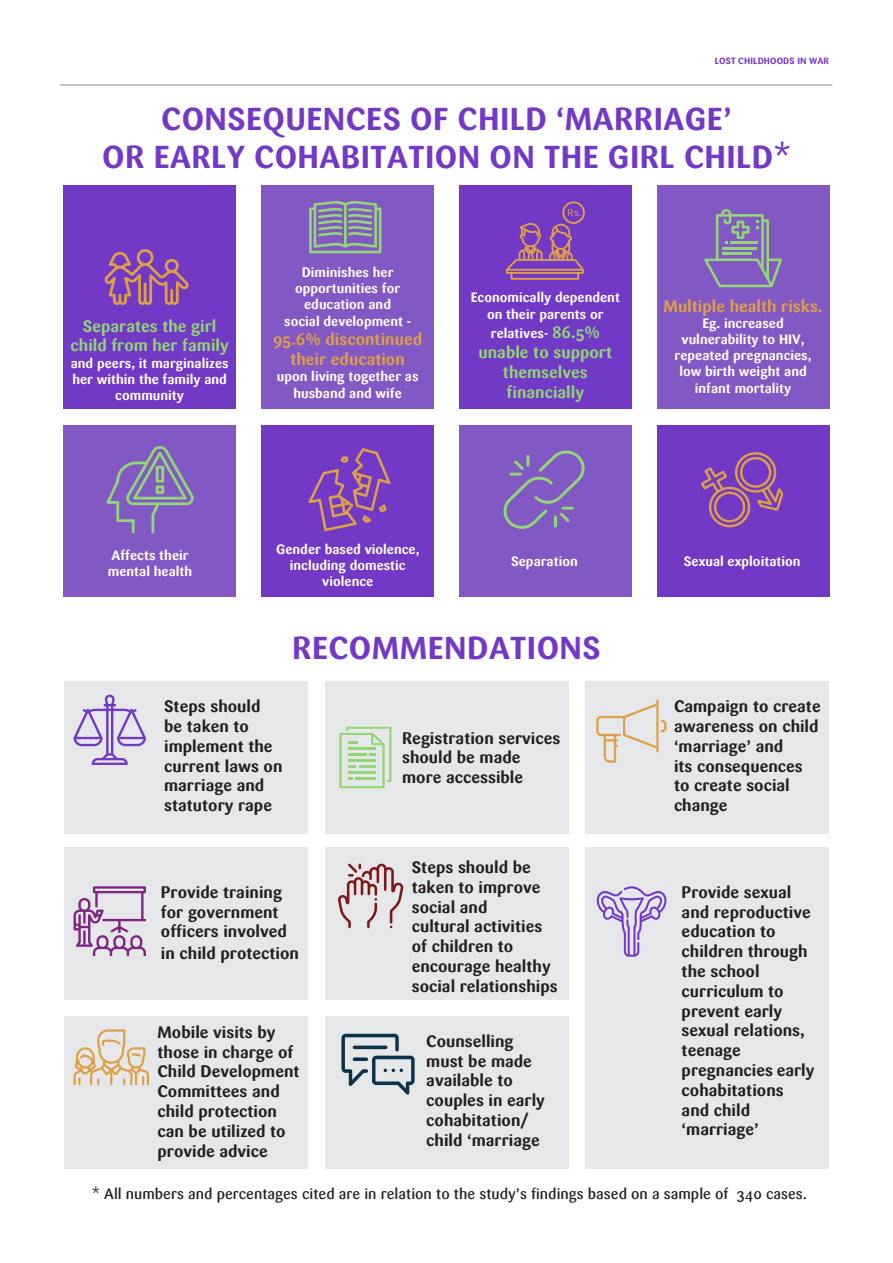
<style>
.page{position:relative;width:893px;height:1263px;background:#fff}
.page>*{position:absolute;margin:0;border:0;box-sizing:border-box;transform-origin:0 0}
.t1{font:700 31.5px "Sari";letter-spacing:.015em;color:#7238c6}
.t2{font:700 16.5px/19.8px "Sari";color:#231f20}
.t3{font:700 16.5px/19.8px "Sari";color:#92d676;text-align:center}
.t4{font:700 16.5px/19.8px "Sari";color:#de9f49;text-align:center}
.t5{font:500 15px "Sari";color:#231f20}
.t6{font:700 13.5px/16.2px "Sari";color:#fff;text-align:center}
.t7{font:700 9px "Sari";letter-spacing:.015em;color:#7238c6}
.s1{font-size:16.5px;color:#92d676}
</style>
<div class="page">
<hr style="left:60px;top:85px;width:772px;height:1px;background:#808285">
<div style="left:586px;top:848px;width:243px;height:321px;background:#e6e7e9"></div>
<div style="left:65px;top:681px;width:243px;height:152px;background:#e6e7e9"></div>
<div style="left:65px;top:848px;width:243px;height:152px;background:#e6e7e9"></div>
<div style="left:65px;top:1017px;width:243px;height:152px;background:#e6e7e9"></div>
<div style="left:325px;top:848px;width:244px;height:152px;background:#e6e7e9"></div>
<div style="left:325px;top:1017px;width:244px;height:152px;background:#e6e7e9"></div>
<div style="left:325px;top:681px;width:244px;height:152px;background:#e6e7e9"></div>
<div style="left:586px;top:681px;width:243px;height:152px;background:#e6e7e9"></div>
<div style="left:64px;top:186px;width:172px;height:223px;background:#7238c6"></div>
<div style="left:64px;top:426px;width:172px;height:171px;background:#8258c4"></div>
<div style="left:459px;top:186px;width:172px;height:223px;background:#7238c6"></div>
<div style="left:459px;top:426px;width:172px;height:171px;background:#8258c4"></div>
<div style="left:261px;top:186px;width:173px;height:223px;background:#8258c4"></div>
<div style="left:261px;top:426px;width:173px;height:171px;background:#7238c6"></div>
<div style="left:657px;top:186px;width:172px;height:223px;background:#8258c4"></div>
<div style="left:657px;top:426px;width:172px;height:171px;background:#7238c6"></div>
<svg style="left:704px;top:209px;width:78px;height:78px"></svg>
<svg style="left:106px;top:446px;width:88px;height:87px"></svg>
<svg style="left:506px;top:201px;width:79px;height:79px"></svg>
<svg style="left:701px;top:452px;width:82px;height:76px"></svg>
<svg style="left:74px;top:694px;width:72px;height:71px"></svg>
<svg style="left:339px;top:727px;width:52px;height:61px"></svg>
<hr style="left:355px;top:778px;width:21px;height:2px;background:#92d676">
<svg style="left:596px;top:699px;width:70px;height:64px"></svg>
<svg style="left:338px;top:863px;width:65px;height:65px"></svg>
<svg style="left:74px;top:886px;width:72px;height:70px"></svg>
<svg style="left:74px;top:1029px;width:75px;height:56px"></svg>
<svg style="left:341px;top:1034px;width:74px;height:60px"></svg>
<svg style="left:503px;top:450px;width:82px;height:79px"></svg>
<svg style="left:309px;top:201px;width:72px;height:52px"></svg>
<svg style="left:308px;top:448px;width:82px;height:83px"></svg>
<svg style="left:104px;top:249px;width:85px;height:56px"></svg>
<svg style="left:596px;top:886px;width:71px;height:71px"></svg>
<p class="t7" style="left:715px;top:55px;width:116px">LOST CHILDHOODS IN WAR</p>
<p class="t1" style="left:161px;top:101px;width:572px">CONSEQUENCES OF CHILD ‘MARRIAGE’</p>
<p class="t1" style="left:102px;top:138px;width:690px">OR EARLY COHABITATION ON THE GIRL CHILD*</p>
<p class="t3" style="left:71px;top:316px;width:160px">Separates the girl child from her family</p>
<p class="t6" style="left:71px;top:355px;width:159px">and peers, it marginalizes her within the family and community</p>
<p class="t6" style="left:295px;top:264px;width:107px">Diminishes her opportunities for</p>
<p class="t6" style="left:284px;top:296px;width:128px">education and<br>social development -</p>
<p class="t4" style="left:273px;top:330px;width:151px">95.6% discontinued their education</p>
<p class="t6" style="left:277px;top:368px;width:143px">upon living together as husband and wife</p>
<p class="t6" style="left:471px;top:290px;width:151px">Economically dependent on their parents or</p>
<p class="t6" style="left:491px;top:326px;width:110px">relatives- <span class="s1">86.5%</span></p>
<p class="t3" style="left:478px;top:343px;width:135px">unable to support themselves financially</p>
<p class="t4" style="left:664px;top:296px;width:160px">Multiple health risks.</p>
<p class="t6" style="left:675px;top:315px;width:138px">Eg. increased vulnerability to HIV, repeated pregnancies, low birth weight and infant mortality</p>
<p class="t6" style="left:112px;top:547px;width:79px">Affects their</p>
<p class="t6" style="left:108px;top:563px;width:86px">mental health</p>
<p class="t6" style="left:276px;top:541px;width:145px">Gender based violence, including domestic violence</p>
<p class="t6" style="left:511px;top:553px;width:68px">Separation</p>
<p class="t6" style="left:684px;top:553px;width:118px">Sexual exploitation</p>
<p class="t1" style="left:292px;top:629px;width:310px">RECOMMENDATIONS</p>
<p class="t2" style="left:164px;top:696px;width:120px">Steps should be taken to implement the current laws on marriage and statutory rape</p>
<p class="t2" style="left:161px;top:882px;width:127px">Provide training for government officers involved</p>
<p class="t2" style="left:161px;top:943px;width:140px">in child protection</p>
<p class="t2" style="left:157px;top:1022px;width:144px">Mobile visits by those in charge of<br>Child Development<br>Committees and child protection can be utilized to provide advice</p>
<p class="t2" style="left:402px;top:728px;width:160px">Registration services should be made more accessible</p>
<p class="t2" style="left:412px;top:857px;width:147px">Steps should be taken to improve social and<br>cultural activities of children to encourage healthy social relationships</p>
<p class="t2" style="left:426px;top:1031px;width:120px">Counselling must be made available to couples in early cohabitation/ child ‘marriage</p>
<p class="t2" style="left:674px;top:696px;width:148px">Campaign to create awareness on child ‘marriage’ and<br>its consequences to create social change</p>
<p class="t2" style="left:682px;top:882px;width:134px">Provide sexual and reproductive education to children through the school curriculum to prevent early sexual relations, teenage pregnancies early cohabitations and child ‘marriage’</p>
<p class="t5" style="left:92px;top:1185px;width:717px">* All numbers and percentages cited are in relation to the study’s findings based on a sample of 340 cases.</p>
</div>
